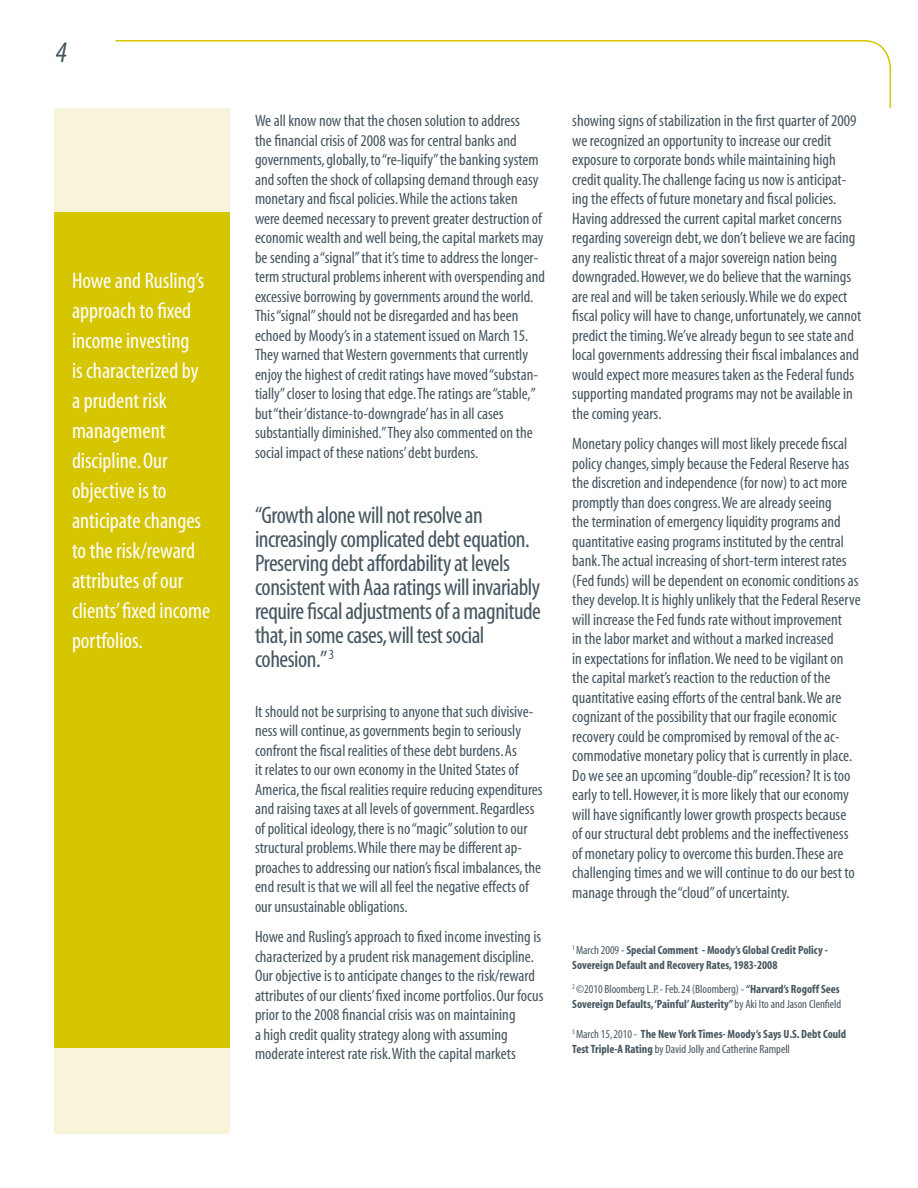
<style>
.page{position:relative;width:918px;height:1188px;background:#fff}
.page>*{position:absolute;margin:0;border:0;box-sizing:border-box;transform-origin:0 0}
.t1{font:italic condensed 30px "Myriad";color:#45555f}
.Body_Copy{font:condensed 24px/24px "Myriad";letter-spacing:-.02em;color:#45555f}
.Body_Copy-2{font:condensed 22.5px/30px "Myriad";color:#fff}
.Body_Copy-3{font:condensed 16.5px/19.5px "Myriad";color:#45555f}
.t2{font:700 condensed 12px/15px "Myriad";color:#45555f}
.t3{font:condensed 12px/15px "Myriad";color:#45555f}
.s1{font-weight:400}
.s2{font-weight:700}
</style>
<div class="page">
<div style="left:54px;top:40px;width:837px;height:104px;border:2px solid #d6c501;border-radius:27px"></div>
<div style="left:14px;top:108px;width:896px;height:134px;background:#fff"></div>
<div style="left:55px;top:39px;width:60px;height:68px;background:#fff"></div>
<div style="left:54px;top:108px;width:176px;height:1026px;background:#f7f4d9"></div>
<div style="left:54px;top:212px;width:176px;height:835px;background:#d6c501"></div>
<p class="t1" style="left:56px;top:37px;width:13px">4</p>
<p class="Body_Copy-2" style="left:72px;top:267px;width:140px">Howe and Rusling’s approach to fixed income investing<br>is characterized by a prudent risk management discipline. Our objective is to anticipate changes to the risk/reward attributes of our clients’ fixed income portfolios.</p>
<p class="Body_Copy-3" style="left:255px;top:112px;width:292px">We all know now that the chosen solution to address<br>the financial crisis of 2008 was for central banks and governments, globally, to “re-liquify” the banking system and soften the shock of collapsing demand through easy monetary and fiscal policies.While the actions taken were deemed necessary to prevent greater destruction of economic wealth and well being, the capital markets may be sending a “signal” that it’s time to address the longer&shy;term structural problems inherent with overspending and excessive borrowing by governments around the world.<br>This “signal” should not be disregarded and has been echoed by Moody’s in a statement issued on March 15.<br>They warned that Western governments that currently enjoy the highest of credit ratings have moved “substan&shy;tially” closer to losing that edge.The ratings are “stable,” but “their ‘distance-to-downgrade’ has in all cases substantially diminished.” They also commented on the social impact of these nations’ debt burdens.</p>
<p class="Body_Copy" style="left:255px;top:504px;width:288px">“Growth alone will not resolve an increasingly complicated debt equation.<br>Preserving debt affordability at levels consistent with Aaa ratings will invariably require fiscal adjustments of a magnitude that,in some cases,will test social cohesion.” <sup>3</sup></p>
<p class="Body_Copy-3" style="left:255px;top:702px;width:289px">It should not be surprising to anyone that such divisive&shy;ness will continue, as governments begin to seriously confront the fiscal realities of these debt burdens. As<br>it relates to our own economy in the United States of America, the fiscal realities require reducing expenditures and raising taxes at all levels of government. Regardless of political ideology, there is no “magic” solution to our structural problems.While there may be different ap&shy;proaches to addressing our nation’s fiscal imbalances, the end result is that we will all feel the negative effects of our unsustainable obligations.</p>
<p class="Body_Copy-3" style="left:255px;top:928px;width:290px">Howe and Rusling’s approach to fixed income investing is characterized by a prudent risk management discipline.<br>Our objective is to anticipate changes to the risk/reward attributes of our clients’ fixed income portfolios. Our focus prior to the 2008 financial crisis was on maintaining<br>a high credit quality strategy along with assuming moderate interest rate risk.With the capital markets</p>
<p class="Body_Copy-3" style="left:572px;top:112px;width:291px">showing signs of stabilization in the first quarter of 2009 we recognized an opportunity to increase our credit exposure to corporate bonds while maintaining high credit quality.The challenge facing us now is anticipat&shy;ing the effects of future monetary and fiscal policies.<br>Having addressed the current capital market concerns regarding sovereign debt, we don’t believe we are facing any realistic threat of a major sovereign nation being downgraded. However, we do believe that the warnings are real and will be taken seriously.While we do expect fiscal policy will have to change, unfortunately, we cannot predict the timing.We’ve already begun to see state and local governments addressing their fiscal imbalances and would expect more measures taken as the Federal funds supporting mandated programs may not be available in the coming years.</p>
<p class="Body_Copy-3" style="left:572px;top:435px;width:290px">Monetary policy changes will most likely precede fiscal policy changes, simply because the Federal Reserve has the discretion and independence (for now) to act more promptly than does congress.We are already seeing<br>the termination of emergency liquidity programs and quantitative easing programs instituted by the central bank.The actual increasing of short-term interest rates (Fed funds) will be dependent on economic conditions as they develop. It is highly unlikely that the Federal Reserve will increase the Fed funds rate without improvement<br>in the labor market and without a marked increased<br>in expectations for inflation.We need to be vigilant on the capital market’s reaction to the reduction of the quantitative easing efforts of the central bank.We are cognizant of the possibility that our fragile economic recovery could be compromised by removal of the ac&shy;commodative monetary policy that is currently in place.<br>Do we see an upcoming “double-dip” recession? It is too early to tell. However, it is more likely that our economy will have significantly lower growth prospects because<br>of our structural debt problems and the ineffectiveness of monetary policy to overcome this burden.These are challenging times and we will continue to do our best to manage through the “cloud” of uncertainty.</p>
<p class="t2" style="left:572px;top:943px;width:257px"><sup>1</sup> <span class="s1">March 2009 -</span> Special Comment - Moody’s Global Credit Policy -<br>Sovereign Default and Recovery Rates, 1983-2008</p>
<p class="t3" style="left:572px;top:982px;width:271px"><sup>2</sup> ©2010 Bloomberg L.P. - Feb. 24 (Bloomberg) - <span class="s2">“Harvard’s Rogoff Sees<br>Sovereign Defaults, ‘Painful’ Austerity”</span> by Aki Ito and Jason Clenfield</p>
<p class="t2" style="left:572px;top:1027px;width:276px"><sup>3</sup> <span class="s1">March 15, 2010 -</span> The New York Times- Moody’s Says U.S. Debt Could<br>Test Triple-A Rating <span class="s1">by David Jolly and Catherine Rampell</span></p>
</div>
